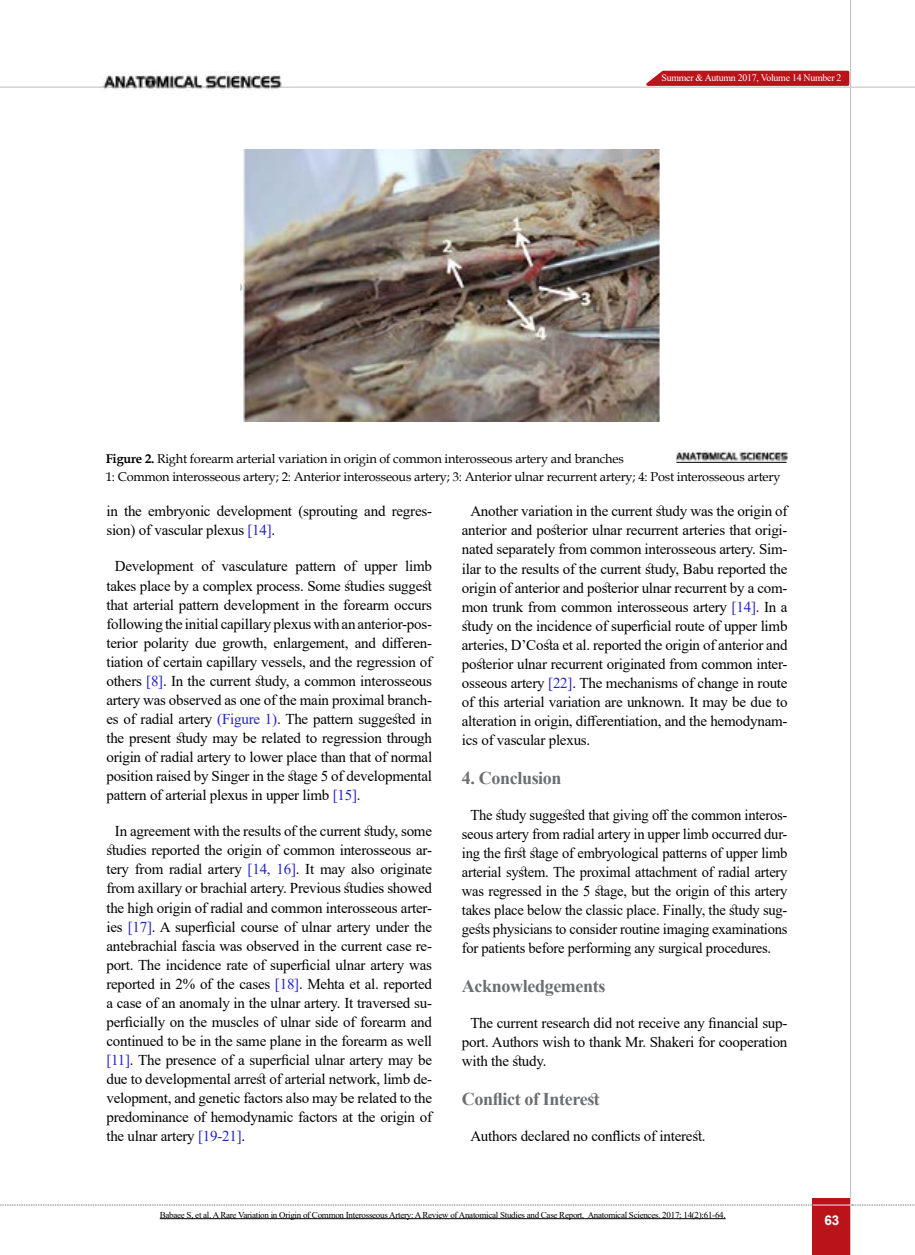
<style>
.page{position:relative;width:915px;height:1255px;background:#fff}
.page>*{position:absolute;margin:0;border:0;box-sizing:border-box;transform-origin:0 0}
.t1{font:700 18px "Times New Roman";letter-spacing:-.02em;color:#6d6e71}
.t2{font:15px/19px "Times New Roman";letter-spacing:-.015em;color:#000;text-align:justify}
.t3{font:700 13.5px "Arial";color:#fff}
.t4{font:12.75px/18.6px "Book Antiqua";letter-spacing:-.015em;color:#000}
.t5{font:10.05px "Times New Roman";letter-spacing:-.025em;color:#fff}
.t6{font:9px "Times New Roman";letter-spacing:-.03em;color:#000}
.s1{font-weight:700}
.s2{color:#22c}
</style>
<div class="page">
<div style="left:812px;top:1198px;width:38px;height:56px;background:#ba131a"></div>
<hr style="left:849px;top:0;width:1px;height:1254px;background:#c2c4c6">
<hr style="left:0;top:87px;width:914px;height:1px;background:#c2c4c6">
<hr style="left:812px;top:1204px;width:38px;height:1px;background:#ebebec">
<svg style="left:0;top:1204px;width:812px;height:1px"></svg>
<svg style="left:851px;top:1204px;width:64px;height:1px"></svg>
<svg style="left:638px;top:69px;width:212px;height:18px;background:#c7454b"></svg>
<img style="left:99px;top:72px;width:189px;height:18px">
<hr style="left:160px;top:1218px;width:565px;height:1px;background:#000">
<img style="left:241px;top:149px;width:418px;height:273px">
<img style="left:676px;top:450px;width:111px;height:12px">
<hr style="left:676px;top:462px;width:110px;height:1px;background:#000">
<p class="t5" style="left:661px;top:70px;width:182px">Summer &amp; Autumn 2017, Volume 14 Number 2</p>
<p class="t4" style="left:106px;top:449px;width:676px"><span class="s1">Figure 2.</span> Right forearm arterial variation in origin of common interosseous artery and branches<br>1: Common interosseous artery; 2: Anterior interosseous artery; 3: Anterior ulnar recurrent artery; 4: Post interosseous artery</p>
<p class="t2" style="left:106px;top:501px;width:327px">in the embryonic development (sprouting and regres&shy;sion) of vascular plexus <span class="s2">[14]</span>.</p>
<p class="t2" style="left:106px;top:556px;width:327px;text-indent:9px">Development of vasculature pattern of upper limb takes place by a complex process. Some studies suggest that arterial pattern development in the forearm occurs following the initial capillary plexus with an anterior-pos&shy;terior polarity due growth, enlargement, and differen&shy;tiation of certain capillary vessels, and the regression of others <span class="s2">[8]</span>. In the current study, a common interosseous artery was observed as one of the main proximal branch&shy;es of radial artery <span class="s2">(Figure 1)</span>. The pattern suggested in the present study may be related to regression through origin of radial artery to lower place than that of normal position raised by Singer in the stage 5 of developmental pattern of arterial plexus in upper limb <span class="s2">[15]</span>.</p>
<p class="t2" style="left:106px;top:821px;width:327px;text-indent:9px">In agreement with the results of the current study, some studies reported the origin of common interosseous ar&shy;tery from radial artery <span class="s2">[14, 16]</span>. It may also originate from axillary or brachial artery. Previous studies showed the high origin of radial and common interosseous arter&shy;ies <span class="s2">[17]</span>. A superficial course of ulnar artery under the antebrachial fascia was observed in the current case re&shy;port. The incidence rate of superficial ulnar artery was reported in 2% of the cases <span class="s2">[18]</span>. Mehta et al. reported a case of an anomaly in the ulnar artery. It traversed su&shy;perficially on the muscles of ulnar side of forearm and continued to be in the same plane in the forearm as well <span class="s2">[11]</span>. The presence of a superficial ulnar artery may be due to developmental arrest of arterial network, limb de&shy;velopment, and genetic factors also may be related to the predominance of hemodynamic factors at the origin of the ulnar artery <span class="s2">[19-21]</span>.</p>
<p class="t2" style="left:461px;top:501px;width:327px;text-indent:9px">Another variation in the current study was the origin of anterior and posterior ulnar recurrent arteries that origi&shy;nated separately from common interosseous artery. Sim&shy;ilar to the results of the current study, Babu reported the origin of anterior and posterior ulnar recurrent by a com&shy;mon trunk from common interosseous artery <span class="s2">[14]</span>. In a study on the incidence of superficial route of upper limb arteries, D’Costa et al. reported the origin of anterior and posterior ulnar recurrent originated from common inter&shy;osseous artery <span class="s2">[22]</span>. The mechanisms of change in route of this arterial variation are unknown. It may be due to alteration in origin, differentiation, and the hemodynam&shy;ics of vascular plexus.</p>
<p class="t1" style="left:461px;top:764px;width:101px">4. Conclusion</p>
<p class="t2" style="left:461px;top:804px;width:327px;text-indent:9px">The study suggested that giving off the common interos&shy;seous artery from radial artery in upper limb occurred dur&shy;ing the first stage of embryological patterns of upper limb arterial system. The proximal attachment of radial artery was regressed in the 5 stage, but the origin of this artery takes place below the classic place. Finally, the study sug&shy;gests physicians to consider routine imaging examinations for patients before performing any surgical procedures.</p>
<p class="t1" style="left:461px;top:972px;width:145px">Acknowledgements</p>
<p class="t2" style="left:461px;top:1012px;width:327px;text-indent:9px">The current research did not receive any financial sup&shy;port. Authors wish to thank Mr. Shakeri for cooperation with the study.</p>
<p class="t1" style="left:461px;top:1085px;width:139px">Conflict of Interest</p>
<p class="t2" style="left:470px;top:1125px;width:237px">Authors declared no conflicts of interest.</p>
<p class="t6" style="left:160px;top:1208px;width:567px">Babaee S, et al. A Rare Variation in Origin of Common Interosseous Artery: A Review of Anatomical Studies and Case Report. Anatomical Sciences. 2017; 14(2):61-64.</p>
<p class="t3" style="left:824px;top:1210px;width:17px">63</p>
</div>
